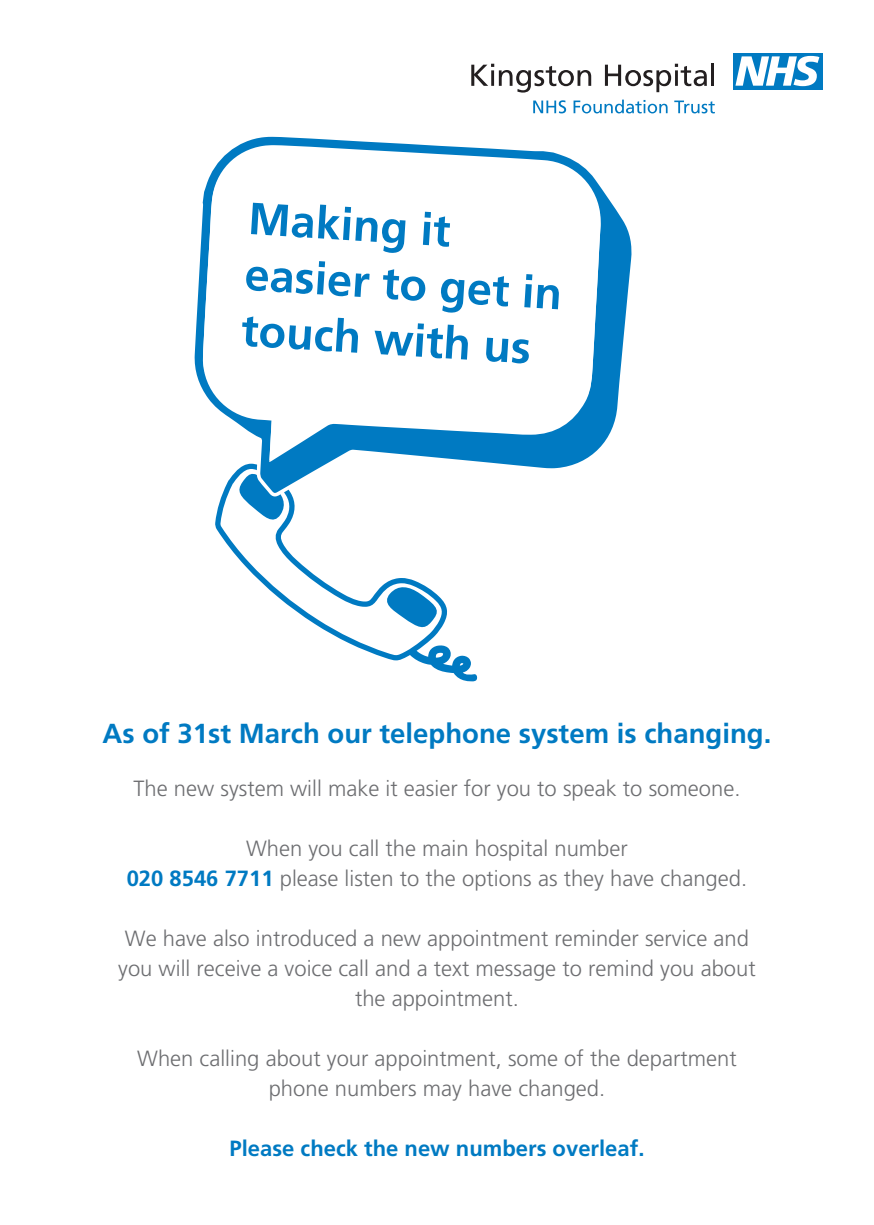
<style>
.page{position:relative;width:874px;height:1225px;background:#fff}
.page>*{position:absolute;margin:0;border:0;box-sizing:border-box;transform-origin:0 0}
.t1{font:700 27.6px "Frutiger";color:#007ac2}
.t2{font:300 22px/30px "Frutiger";color:#6d6e71;text-align:center}
.t3{font:700 22px "Frutiger";color:#007ac2}
.s1{font-weight:700;color:#007ac2}
</style>
<div class="page">
<svg style="left:215px;top:496px;width:232px;height:164px"></svg>
<svg style="left:236px;top:496px;width:51px;height:29px"></svg>
<svg style="left:381px;top:584px;width:59px;height:46px"></svg>
<svg style="left:408px;top:645px;width:69px;height:37px"></svg>
<svg style="left:194px;top:136px;width:438px;height:360px"></svg>
<svg style="left:202px;top:146px;width:398px;height:316px"></svg>
<svg style="left:251px;top:203px;width:154px;height:50px"></svg>
<svg style="left:422px;top:212px;width:28px;height:35px"></svg>
<svg style="left:245px;top:261px;width:124px;height:36px"></svg>
<svg style="left:383px;top:269px;width:42px;height:32px"></svg>
<svg style="left:440px;top:276px;width:68px;height:37px"></svg>
<svg style="left:524px;top:274px;width:35px;height:35px"></svg>
<svg style="left:242px;top:316px;width:116px;height:37px"></svg>
<svg style="left:374px;top:323px;width:94px;height:37px"></svg>
<svg style="left:485px;top:338px;width:44px;height:26px"></svg>
<svg style="left:471px;top:64px;width:120px;height:29px"></svg>
<svg style="left:604px;top:64px;width:102px;height:28px"></svg>
<hr style="left:711px;top:63px;width:3px;height:23px;background:#231f20">
<div style="left:732px;top:53px;width:90px;height:36px;background:#007ac2"></div>
<svg style="left:735px;top:56px;width:84px;height:30px"></svg>
<svg style="left:533px;top:100px;width:33px;height:13px"></svg>
<svg style="left:573px;top:100px;width:94px;height:13px"></svg>
<svg style="left:674px;top:101px;width:40px;height:12px"></svg>
<p class="t1" style="left:103px;top:717px;width:670px">As of 31st March our telephone system is changing.</p>
<p class="t2" style="left:133px;top:773px;width:608px">The new system will make it easier for you to speak to someone.</p>
<p class="t2" style="left:127px;top:833px;width:621px">When you call the main hospital number<br><span class="s1">020 8546 7711</span> please listen to the options as they have changed.</p>
<p class="t2" style="left:118px;top:923px;width:638px">We have also introduced a new appointment reminder service and you will receive a voice call and a text message to remind you about the appointment.</p>
<p class="t2" style="left:137px;top:1043px;width:600px">When calling about your appointment, some of the department phone numbers may have changed.</p>
<p class="t3" style="left:229px;top:1136px;width:416px">Please check the new numbers overleaf.</p>
</div>
